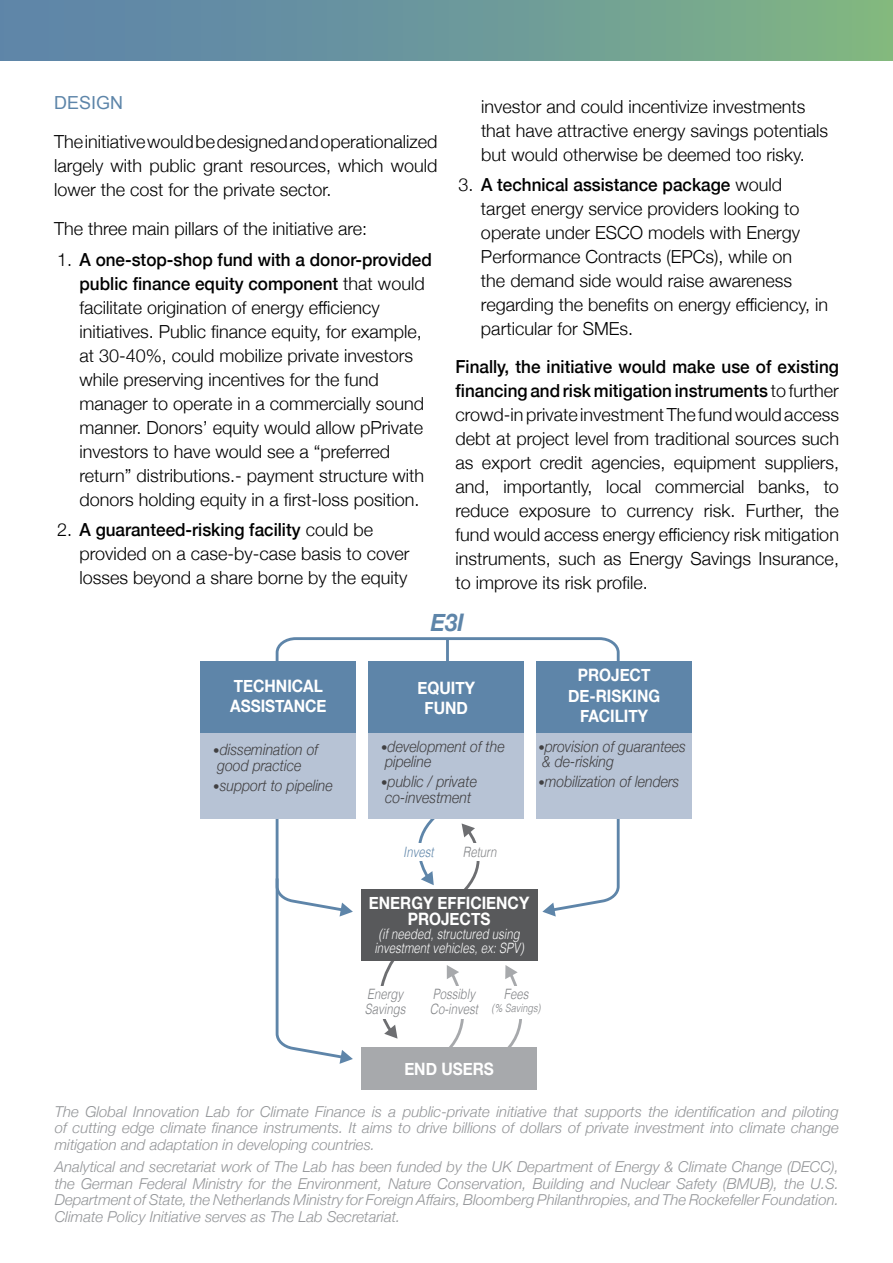
<style>
.page{position:relative;width:893px;height:1263px;background:#fff}
.page>*{position:absolute;margin:0;border:0;box-sizing:border-box;transform-origin:0 0}
.t1{font:italic 700 24.15px "Helvetica Neue";color:#5e85a9;scale:.9 1}
.t2{font:300 18px/24px "Helvetica Neue";color:#000}
.t3{font:18px "Arial";color:#5d85a9}
.t4{font:700 17.1px/20.5px "Helvetica Neue";color:#fff;text-align:center;scale:.9 1}
.t5{font:italic 300 15.6px/15.8px "Helvetica Neue";color:#414042;scale:.9 1}
.t6{font:italic 300 15px/16.5px "Helvetica Neue";color:#939598;text-align:justify}
.t7{font:italic 300 14.25px/14.2px "Helvetica";color:#fff;scale:.8 1}
.t8{font:italic 300 14.25px/14.2px "Helvetica";color:#808285;scale:.8 1}
.t9{font:italic 300 14.25px "Helvetica";color:#5e85a9;scale:.8 1}
.t10{font:italic 300 11.4px "Helvetica";color:#808285;scale:.8 1}
.s1{font-weight:500}
.s2{font-size:12.9px}
</style>
<div class="page">
<div style="left:0;top:0;width:893px;height:60px;background:linear-gradient(to right,#5a80ae,#80b484)"></div>
<svg style="left:542px;top:819px;width:78px;height:97px"></svg>
<div style="left:200px;top:732px;width:156px;height:87px;background:#b7c3d5"></div>
<div style="left:200px;top:661px;width:156px;height:71px;background:#5e85a9"></div>
<div style="left:536px;top:732px;width:156px;height:87px;background:#b7c3d5"></div>
<div style="left:536px;top:661px;width:156px;height:71px;background:#5e85a9"></div>
<svg style="left:275px;top:637px;width:345px;height:24px"></svg>
<hr style="left:446px;top:639px;width:3px;height:24px;background:#5e85a9">
<svg style="left:364px;top:960px;width:36px;height:79px"></svg>
<svg style="left:446px;top:965px;width:18px;height:82px"></svg>
<svg style="left:505px;top:965px;width:17px;height:82px"></svg>
<div style="left:359px;top:986px;width:52px;height:32px;background:#fff"></div>
<div style="left:428px;top:986px;width:56px;height:32px;background:#fff"></div>
<div style="left:494px;top:986px;width:54px;height:32px;background:#fff"></div>
<div style="left:361px;top:1047px;width:175px;height:42px;background:#a7a9ac"></div>
<svg style="left:275px;top:819px;width:78px;height:245px"></svg>
<svg style="left:418px;top:819px;width:17px;height:66px"></svg>
<svg style="left:461px;top:823px;width:19px;height:66px"></svg>
<div style="left:400px;top:843px;width:33px;height:18px;background:#fff"></div>
<div style="left:463px;top:843px;width:37px;height:18px;background:#fff"></div>
<div style="left:368px;top:732px;width:156px;height:87px;background:#b7c3d5"></div>
<div style="left:368px;top:661px;width:156px;height:71px;background:#5e85a9"></div>
<div style="left:361px;top:889px;width:176px;height:71px;background:#58595b"></div>
<p class="t3" style="left:54px;top:91px;width:71px">DESIGN</p>
<p class="t2" style="left:54px;top:128px;width:385px;text-align:justify">The initiative would be designed and operationalized largely with public grant resources, which would lower the cost for the private sector.</p>
<p class="t2" style="left:54px;top:215px;width:315px">The three main pillars of the initiative are:</p>
<p class="t2" style="left:80px;top:247px;width:354px;text-indent:-22px">1. <span class="s1">A one-stop-shop fund with a donor-provided public finance equity component</span> that would facilitate origination of energy efficiency initiatives. Public finance equity, for example, at 30-40%, could mobilize private investors while preserving incentives for the fund manager to operate in a commercially sound manner. Donors’ equity would allow pPrivate investors to have would see a “preferred return” distributions.- payment structure with donors holding equity in a first-loss position.</p>
<p class="t2" style="left:80px;top:517px;width:332px;text-indent:-23px">2. <span class="s1">A guaranteed-risking facility</span> could be provided on a case-by-case basis to cover losses beyond a share borne by the equity</p>
<p class="t2" style="left:481px;top:93px;width:349px">investor and could incentivize investments that have attractive energy savings potentials but would otherwise be deemed too risky.</p>
<p class="t2" style="left:481px;top:171px;width:349px;text-indent:-22px">3. <span class="s1">A technical assistance package</span> would target energy service providers looking to operate under ESCO models with Energy Performance Contracts (EPCs), while on<br>the demand side would raise awareness regarding the benefits on energy efficiency, in particular for SMEs.</p>
<p class="t2" style="left:455px;top:353px;width:385px;text-align:justify"><span class="s1">Finally, the initiative would make use of existing financing and risk mitigation instruments</span> to further crowd-in private investment The fund would access debt at project level from traditional sources such as export credit agencies, equipment suppliers, and, importantly, local commercial banks, to reduce exposure to currency risk. Further, the fund would access energy efficiency risk mitigation instruments, such as Energy Savings Insurance, to improve its risk profile.</p>
<p class="t4" style="left:230px;top:676px;width:109px;text-align:left">TECHNICAL<br>ASSISTANCE</p>
<p class="t5" style="left:213px;top:741px;width:118px"><span class="s2">•</span>dissemination of good practice</p>
<p class="t5" style="left:213px;top:776px;width:134px"><span class="s2">•</span>support to pipeline</p>
<h1 class="t1" style="left:431px;top:604px;width:38px">E3I</h1>
<p class="t4" style="left:417px;top:678px;width:65px">EQUITY<br>FUND</p>
<p class="t5" style="left:381px;top:737px;width:139px"><span class="s2">•</span>development of the pipeline</p>
<p class="t5" style="left:381px;top:773px;width:108px"><span class="s2">•</span>public / private co-investment</p>
<p class="t4" style="left:568px;top:665px;width:104px">PROJECT<br>DE-RISKING<br>FACILITY</p>
<p class="t5" style="left:538px;top:737px;width:165px"><span class="s2">•</span>provision of guarantees &amp; de-risking</p>
<p class="t5" style="left:538px;top:773px;width:158px"><span class="s2">•</span>mobilization of lenders</p>
<p class="t9" style="left:403px;top:839px;width:40px">Invest</p>
<p class="t8" style="left:463px;top:844px;width:43px">Return</p>
<p class="t4" style="left:369px;top:895px;width:180px;line-height:15.8px">ENERGY EFFICIENCY<br>PROJECTS</p>
<p class="t7" style="left:374px;top:926px;width:188px">(if needed, structured using investment vehicles, ex: SPV)</p>
<p class="t8" style="left:365px;top:986px;width:52px">Energy<br>Savings</p>
<p class="t8" style="left:430px;top:986px;width:62px">Possibly<br>Co-invest</p>
<p class="t8" style="left:504px;top:986px;width:32px">Fees</p>
<p class="t10" style="left:491px;top:998px;width:63px">(% Savings)</p>
<p class="t4" style="left:404px;top:1059px;width:101px">END USERS</p>
<p class="t6" style="left:55px;top:1102px;width:786px">The Global Innovation Lab for Climate Finance is a public-private initiative that supports the identification and piloting of cutting edge climate finance instruments. It aims to drive billions of dollars of private investment into climate change mitigation and adaptation in developing countries.</p>
<p class="t6" style="left:55px;top:1157px;width:786px">Analytical and secretariat work of The Lab has been funded by the UK Department of Energy &amp; Climate Change (DECC), the German Federal Ministry for the Environment, Nature Conservation, Building and Nuclear Safety (BMUB), the U.S.<br>Department of State, the Netherlands Ministry for Foreign Affairs, Bloomberg Philanthropies, and The Rockefeller Foundation.<br>Climate Policy Initiative serves as The Lab Secretariat.</p>
</div>
